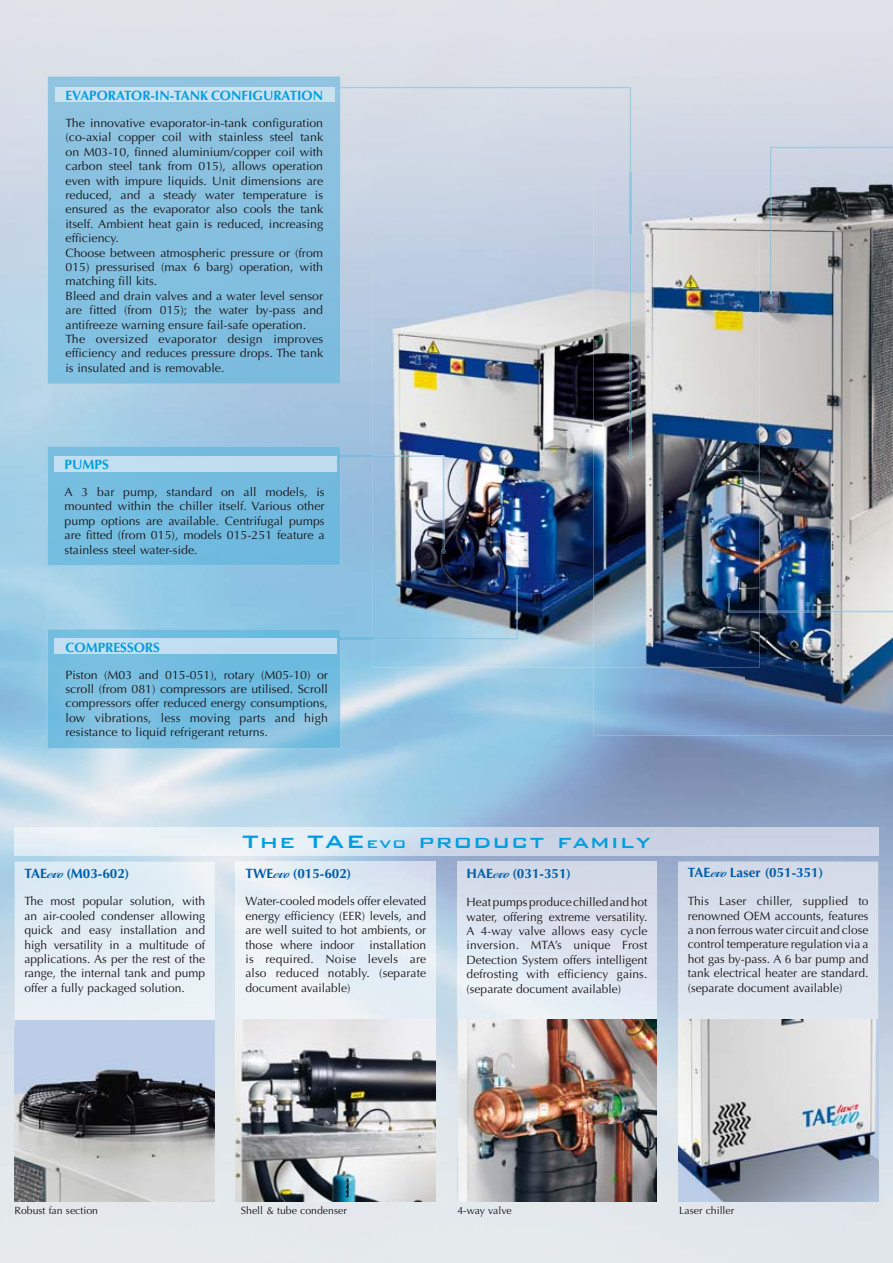
<style>
.page{position:relative;width:893px;height:1263px;background:#fff}
.page>*{position:absolute;margin:0;border:0;box-sizing:border-box;transform-origin:0 0}
.t1{font:500 24px "Bank Gothic";letter-spacing:.05em;color:#009ee0;scale:1.07 1}
.t2{font:700 13.5px "Optima";color:#005da8}
.t3{font:700 13.5px "Optima";color:#009ee0}
.t4{font:12px/14.4px "Optima";color:#1a171b;text-align:justify}
.t5{font:10.5px "Optima";color:#1a171b}
.s1{font-family:"Andrea";font-weight:400}
.s2{font-size:18px}
</style>
<div class="page">
<img style="left:1px;top:103px;width:47px;height:1160px">
<img style="left:845px;top:736px;width:48px;height:527px">
<img style="left:298px;top:261px;width:98px;height:601px">
<img style="left:198px;top:894px;width:49px;height:369px">
<img style="left:397px;top:894px;width:98px;height:369px">
<img style="left:646px;top:894px;width:49px;height:369px">
<div style="left:247px;top:1201px;width:150px;height:62px;background:#e4e9ec"></div>
<div style="left:495px;top:1201px;width:151px;height:62px;background:#e5e9ed"></div>
<img style="left:48px;top:629px;width:292px;height:119px">
<div style="left:48px;top:446px;width:292px;height:120px;background:#72badf"></div>
<div style="left:678px;top:862px;width:200px;height:158px;background:#dbe1ec"></div>
<img style="left:678px;top:1020px;width:200px;height:181px">
<img style="left:15px;top:862px;width:200px;height:339px">
<svg style="left:15px;top:1020px;width:199px;height:181px;background:#959ba4"></svg>
<img style="left:457px;top:862px;width:200px;height:158px">
<img style="left:457px;top:1020px;width:200px;height:181px">
<img style="left:236px;top:862px;width:200px;height:158px">
<img style="left:236px;top:1020px;width:200px;height:181px">
<img style="left:15px;top:828px;width:863px;height:27px">
<img style="left:373px;top:234px;width:370px;height:434px">
<div style="left:54px;top:639px;width:282px;height:15px;background:#c0def0"></div>
<div style="left:54px;top:456px;width:282px;height:15px;background:#c1ddef"></div>
<div style="left:55px;top:87px;width:280px;height:15px;background:#cae2f0"></div>
<div style="left:340px;top:87px;width:291px;height:86px;background:#d4dae5"></div>
<img style="left:341px;top:638px;width:32px;height:1px">
<img style="left:373px;top:579px;width:145px;height:60px">
<img style="left:594px;top:173px;width:299px;height:102px">
<img style="left:743px;top:275px;width:150px;height:461px">
<img style="left:594px;top:633px;width:150px;height:103px">
<img style="left:630px;top:173px;width:1px;height:282px">
<svg style="left:628px;top:455px;width:4px;height:4px"></svg>
<svg style="left:515px;top:575px;width:4px;height:5px"></svg>
<div style="left:770px;top:147px;width:123px;height:26px;background:#cdd3e2"></div>
<img style="left:770px;top:173px;width:1px;height:126px">
<svg style="left:769px;top:299px;width:4px;height:5px"></svg>
<svg style="left:727px;top:593px;width:4px;height:4px"></svg>
<img style="left:341px;top:455px;width:32px;height:2px">
<img style="left:373px;top:455px;width:71px;height:94px">
<svg style="left:441px;top:549px;width:5px;height:5px"></svg>
<img style="left:759px;top:611px;width:134px;height:1px">
<img style="left:728px;top:597px;width:31px;height:15px">
<svg style="left:806px;top:602px;width:4px;height:10px"></svg>
<p class="t3" style="left:65px;top:90px;width:259px">EVAPORATOR-IN-TANK CONFIGURATION</p>
<p class="t4" style="left:65px;top:117px;width:259px;text-align:left">The innovative evaporator-in-tank configuration (co-axial copper coil with stainless steel tank on M03-10, finned aluminium/copper coil with carbon steel tank from 015), allows operation even with impure liquids. Unit dimensions are reduced, and a steady water temperature is ensured as the evaporator also cools the tank itself. Ambient heat gain is reduced, increasing efficiency.<br>Choose between atmospheric pressure or (from 015) pressurised (max 6 barg) operation, with matching fill kits.<br>Bleed and drain valves and a water level sensor are fitted (from 015); the water by-pass and antifreeze warning ensure fail-safe operation.<br>The oversized evaporator design improves efficiency and reduces pressure drops. The tank is insulated and is removable.</p>
<p class="t3" style="left:65px;top:459px;width:46px">PUMPS</p>
<p class="t4" style="left:65px;top:486px;width:262px">A 3 bar pump, standard on all models, is mounted within the chiller itself. Various other pump options are available. Centrifugal pumps are fitted (from 015), models 015-251 feature a stainless steel water-side.</p>
<p class="t3" style="left:65px;top:641px;width:96px">COMPRESSORS</p>
<p class="t4" style="left:65px;top:668px;width:264px">Piston (M03 and 015-051), rotary (M05-10) or scroll (from 081) compressors are utilised. Scroll compressors offer reduced energy consumptions, low vibrations, less moving parts and high resistance to liquid refrigerant returns.</p>
<p class="t2" style="left:24px;top:868px;width:107px">TAE<span class="s1">evo</span> (M03-602)</p>
<p class="t4" style="left:24px;top:895px;width:182px">The most popular solution, with an air-cooled condenser allowing quick and easy installation and high versatility in a multitude of applications. As per the rest of the range, the internal tank and pump offer a fully packaged solution.</p>
<h1 class="t1" style="left:242px;top:829px;width:383px">The TAE<span class="s2">evo</span> product family</h1>
<p class="t2" style="left:245px;top:868px;width:107px">TWE<span class="s1">evo</span> (015-602)</p>
<p class="t4" style="left:245px;top:895px;width:182px">Water-cooled models offer elevated energy efficiency (EER) levels, and are well suited to hot ambients, or those where indoor</p>
<p class="t4" style="left:245px;top:939px;width:182px;text-indent:124px">installation is required. Noise levels are also reduced notably. (separate document available)</p>
<p class="t2" style="left:467px;top:868px;width:106px">HAE<span class="s1">evo</span> (031-351)</p>
<p class="t4" style="left:467px;top:896px;width:182px">Heat pumps produce chilled and hot water, offering extreme versatility.<br>A 4-way valve allows easy cycle inversion. MTA’s unique Frost Detection System offers intelligent defrosting with efficiency gains. (separate document available)</p>
<p class="t2" style="left:688px;top:867px;width:137px">TAE<span class="s1">evo</span> Laser (051-351)</p>
<p class="t4" style="left:688px;top:895px;width:182px">This Laser chiller, supplied to renowned OEM accounts, features a non ferrous water circuit and close control temperature regulation via a hot gas by-pass. A 6 bar pump and tank electrical heater are standard. (separate document available)</p>
<p class="t5" style="left:15px;top:1206px;width:85px">Robust fan section</p>
<p class="t5" style="left:679px;top:1206px;width:56px">Laser chiller</p>
<p class="t5" style="left:241px;top:1206px;width:107px">Shell &amp; tube condenser</p>
<p class="t5" style="left:457px;top:1206px;width:56px">4-way valve</p>
</div>
